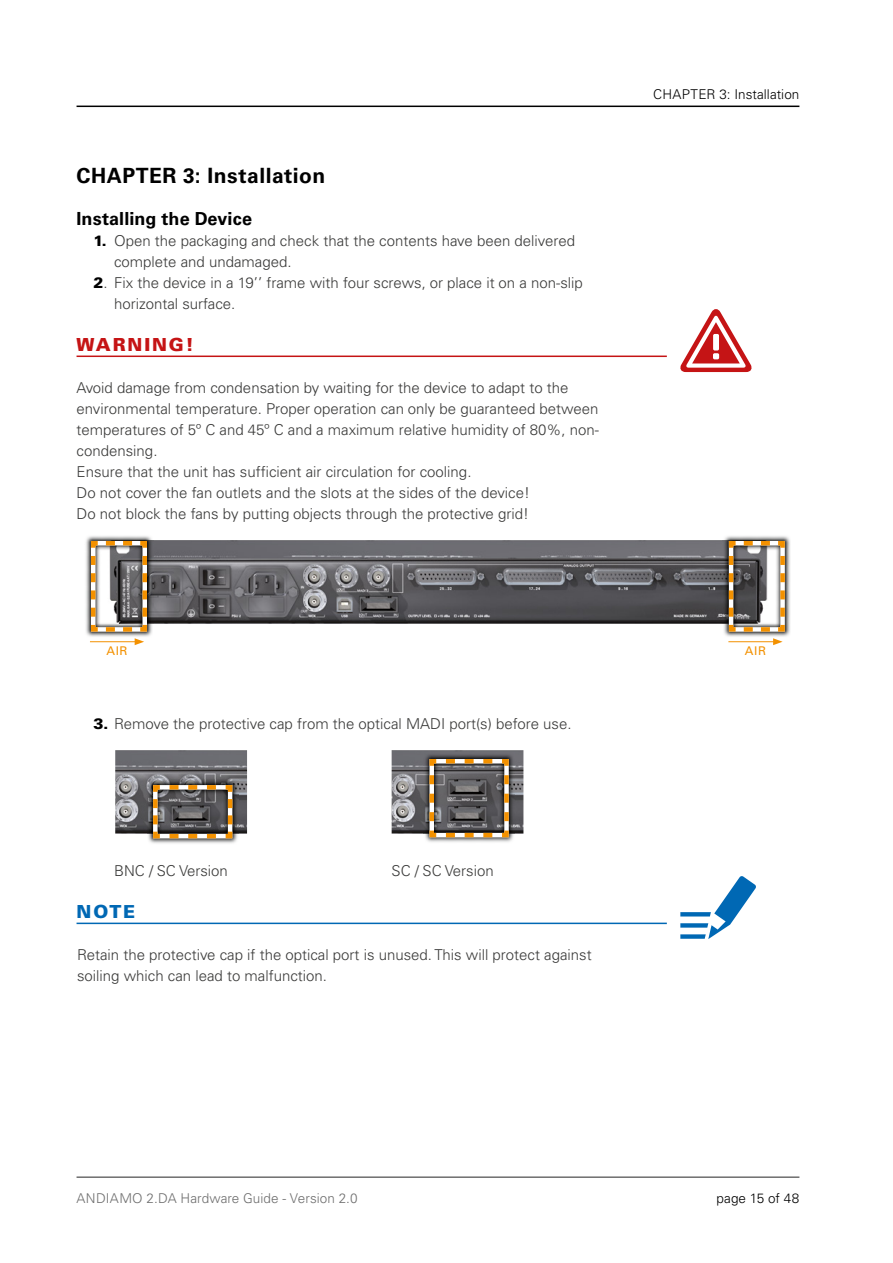
<style>
.page{position:relative;width:893px;height:1263px;background:#fff}
.page>*{position:absolute;margin:0;border:0;box-sizing:border-box;transform-origin:0 0}
.t1{font:700 21px "Univers LT Pro 65";letter-spacing:.025em;color:#000}
.t2{font:700 18px "Univers LT Pro 65";letter-spacing:.005em;color:#000}
.t3{font:900 18px "Univers LT Pro 75";letter-spacing:.1em;color:#c51415}
.t4{font:900 18px "Univers LT Pro 75";color:#0068b4}
.t5{font:300 15px/21px "Univers LT Pro 45";color:#3a3a39}
.t6{font:300 13.5px "Univers LT Pro 45";letter-spacing:.005em;color:#6e6e6e}
.t7{font:300 13.5px "Univers LT Pro 45";letter-spacing:.005em;color:#000}
.t8{font:12px "Univers LT Pro 55 Roman";letter-spacing:.05em;color:#f39100}
.s1{font-family:"Univers LT Pro 75";font-weight:900;color:#000}
</style>
<div class="page">
<hr style="left:77px;top:1176px;width:722px;height:2px;background:#6e6e6e">
<hr style="left:77px;top:106px;width:722px;height:1px;background:#000">
<hr style="left:77px;top:356px;width:590px;height:1px;background:#c51415">
<hr style="left:77px;top:923px;width:590px;height:1px;background:#0068b4">
<svg style="left:680px;top:876px;width:76px;height:63px"></svg>
<img style="left:115px;top:750px;width:132px;height:84px">
<img style="left:392px;top:750px;width:131px;height:84px">
<img style="left:147px;top:779px;width:91px;height:65px">
<svg style="left:151px;top:783px;width:84px;height:58px;background:#786c5d"></svg>
<img style="left:423px;top:753px;width:91px;height:89px">
<svg style="left:427px;top:757px;width:84px;height:83px;background:#776d61"></svg>
<svg style="left:680px;top:309px;width:72px;height:63px"></svg>
<img style="left:153px;top:540px;width:570px;height:84px">
<img style="left:724px;top:536px;width:66px;height:100px">
<img style="left:723px;top:540px;width:67px;height:84px">
<img style="left:86px;top:536px;width:66px;height:100px">
<img style="left:86px;top:540px;width:67px;height:84px">
<svg style="left:89px;top:539px;width:60px;height:106px"></svg>
<svg style="left:727px;top:539px;width:60px;height:106px"></svg>
<h1 class="t1" style="left:77px;top:163px;width:250px">CHAPTER 3: Installation</h1>
<p class="t2" style="left:77px;top:208px;width:177px">Installing the Device</p>
<p class="t5" style="left:114px;top:230px;width:463px;text-indent:-20px"><span class="s1">1.</span> Open the packaging and check that the contents have been delivered complete and undamaged.</p>
<p class="t5" style="left:114px;top:272px;width:470px;text-indent:-20px"><span class="s1">2</span>. Fix the device in a 19’’ frame with four screws, or place it on a non-slip horizontal surface.</p>
<p class="t3" style="left:77px;top:333px;width:119px">WARNING!</p>
<p class="t5" style="left:77px;top:377px;width:524px">Avoid damage from condensation by waiting for the device to adapt to the environmental temperature. Proper operation can only be guaranteed between temperatures of 5º C and 45º C and a maximum relative humidity of 80%, non&shy;condensing.<br>Ensure that the unit has sufficient air circulation for cooling.</p>
<p class="t5" style="left:77px;top:482px;width:455px">Do not cover the fan outlets and the slots at the sides of the device!<br>Do not block the fans by putting objects through the protective grid!</p>
<p class="t7" style="left:653px;top:86px;width:148px">CHAPTER 3: Installation</p>
<p class="t8" style="left:106px;top:643px;width:23px">AIR</p>
<p class="t8" style="left:745px;top:643px;width:23px">AIR</p>
<p class="t5" style="left:94px;top:713px;width:480px"><span class="s1">3.</span> Remove the protective cap from the optical MADI port(s) before use.</p>
<p class="t5" style="left:114px;top:860px;width:115px">BNC / SC Version</p>
<p class="t5" style="left:392px;top:860px;width:104px">SC / SC Version</p>
<p class="t4" style="left:77px;top:900px;width:60px">NOTE</p>
<p class="t5" style="left:77px;top:944px;width:516px">Retain the protective cap if the optical port is unused. This will protect against soiling which can lead to malfunction.</p>
<p class="t6" style="left:77px;top:1190px;width:282px">ANDIAMO 2.DA Hardware Guide - Version 2.0</p>
<p class="t7" style="left:716px;top:1190px;width:84px">page 15 of 48</p>
</div>
